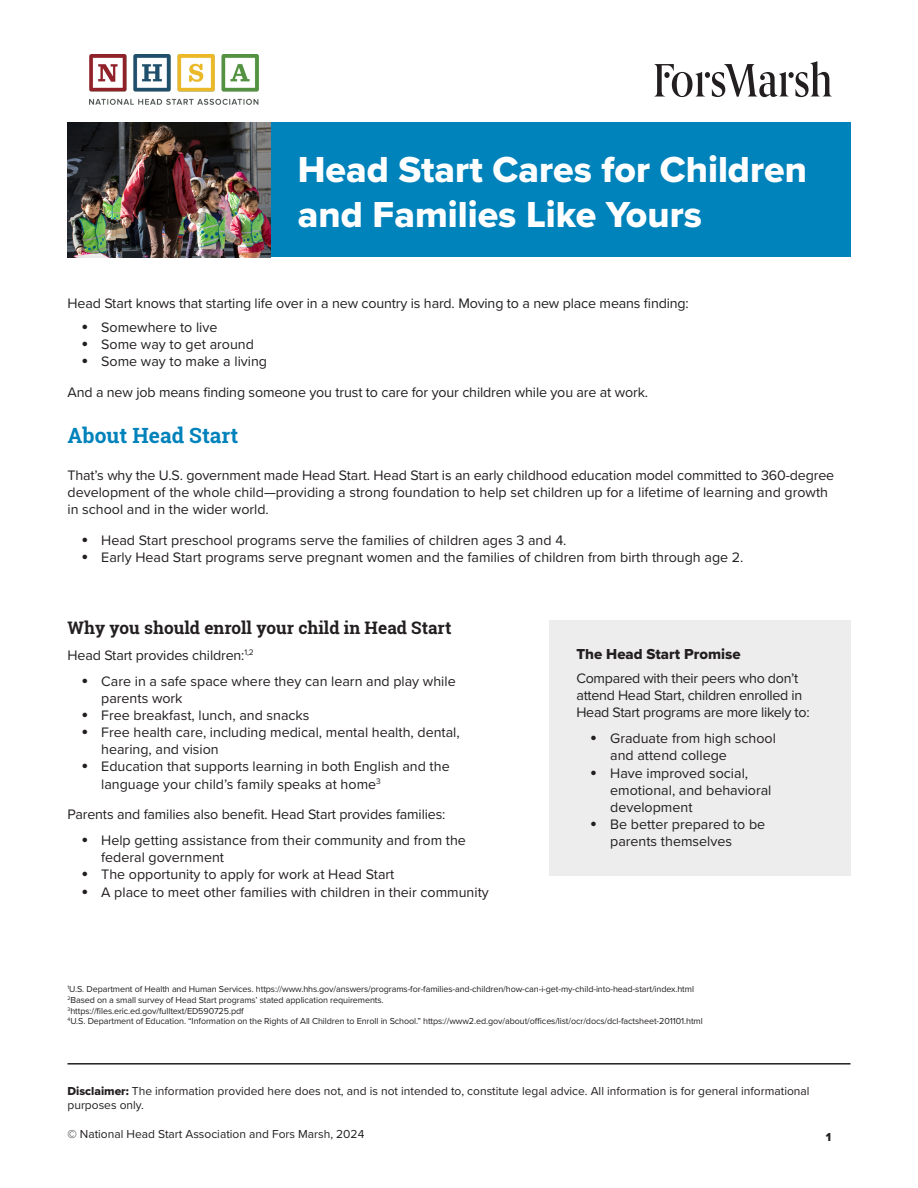
<style>
.page{position:relative;width:918px;height:1188px;background:#fff}
.page>*{position:absolute;margin:0;border:0;box-sizing:border-box;transform-origin:0 0}
.t1{font:37.5px/45px "Proxima Nova Extrabld";color:#fff}
.t2{font:700 21px "Roboto Slab";color:#0082bb}
.t3{font:700 17.25px "Roboto Slab";color:#231f20}
.t4{font:15px "Proxima Nova Extrabld";color:#231f20}
.Body{font:14.25px/17.1px "Proxima Nova";color:#231f20}
.Body-2{font:14.25px/17.1px "Proxima Nova";letter-spacing:-.02em;color:#231f20}
.t5{font:12px/14.4px "Proxima Nova";color:#231f20}
.t6{font:12px "Proxima Nova Extrabld";color:#231f20}
.t7{font:9px "Proxima Nova";letter-spacing:-.01em;color:#231f20}
.s1{font-size:21px}
.s2{font-family:"Proxima Nova Extrabld"}
</style>
<div class="page">
<hr style="left:68px;top:1063px;width:782px;height:2px;background:#231f20">
<div style="left:271px;top:122px;width:579px;height:135px;background:#0082bb"></div>
<img style="left:89px;top:54px;width:170px;height:50px">
<svg style="left:654px;top:61px;width:178px;height:36px"></svg>
<img style="left:68px;top:122px;width:203px;height:135px">
<div style="left:549px;top:620px;width:301px;height:256px;background:#ededed"></div>
<p class="t1" style="left:298px;top:146px;width:511px">Head Start Cares for Children and Families Like Yours</p>
<p class="Body" style="left:68px;top:295px;width:623px">Head Start knows that starting life over in a new country is hard. Moving to a new place means finding:</p>
<p class="Body" style="left:81px;top:318px;width:138px"><span class="s1">•</span> Somewhere to live</p>
<p class="Body" style="left:81px;top:335px;width:174px"><span class="s1">•</span> Some way to get around</p>
<p class="Body" style="left:81px;top:353px;width:188px"><span class="s1">•</span> Some way to make a living</p>
<p class="Body" style="left:68px;top:383px;width:582px">And a new job means finding someone you trust to care for your children while you are at work.</p>
<p class="t2" style="left:68px;top:421px;width:172px">About Head Start</p>
<p class="Body" style="left:68px;top:466px;width:768px">That’s why the U.S. government made Head Start. Head Start is an early childhood education model committed to 360-degree development of the whole child—providing a strong foundation to help set children up for a lifetime of learning and growth in school and in the wider world.</p>
<p class="Body" style="left:81px;top:531px;width:487px"><span class="s1">•</span> Head Start preschool programs serve the families of children ages 3 and 4.</p>
<p class="Body" style="left:81px;top:548px;width:664px"><span class="s1">•</span> Early Head Start programs serve pregnant women and the families of children from birth through age 2.</p>
<p class="t3" style="left:68px;top:616px;width:385px">Why you should enroll your child in Head Start</p>
<p class="Body" style="left:68px;top:646px;width:188px">Head Start provides children:<sup>1,2</sup></p>
<p class="Body" style="left:101px;top:672px;width:356px;text-indent:-20px"><span class="s1">•</span> Care in a safe space where they can learn and play while parents work</p>
<p class="Body" style="left:81px;top:706px;width:230px"><span class="s1">•</span> Free breakfast, lunch, and snacks</p>
<p class="Body" style="left:101px;top:723px;width:360px;text-indent:-20px"><span class="s1">•</span> Free health care, including medical, mental health, dental, hearing, and vision</p>
<p class="Body" style="left:101px;top:758px;width:350px;text-indent:-20px"><span class="s1">•</span> Education that supports learning in both English and the language your child’s family speaks at home<sup>3</sup></p>
<p class="Body" style="left:68px;top:805px;width:379px">Parents and families also benefit. Head Start provides families:</p>
<p class="Body" style="left:101px;top:831px;width:366px;text-indent:-20px"><span class="s1">•</span> Help getting assistance from their community and from the federal government</p>
<p class="Body" style="left:81px;top:865px;width:315px"><span class="s1">•</span> The opportunity to apply for work at Head Start</p>
<p class="Body" style="left:81px;top:883px;width:409px"><span class="s1">•</span> A place to meet other families with children in their community</p>
<p class="t4" style="left:576px;top:643px;width:166px">The Head Start Promise</p>
<p class="Body-2" style="left:576px;top:669px;width:235px">Compared with their peers who don’t attend Head Start, children enrolled in<br>Head Start programs are more likely to:</p>
<p class="Body" style="left:610px;top:729px;width:167px;text-indent:-20px"><span class="s1">•</span> Graduate from high school and attend college</p>
<p class="Body" style="left:610px;top:764px;width:163px;text-indent:-20px"><span class="s1">•</span> Have improved social, emotional, and behavioral development</p>
<p class="Body" style="left:610px;top:815px;width:157px;text-indent:-20px"><span class="s1">•</span> Be better prepared to be parents themselves</p>
<p class="t7" style="left:68px;top:982px;width:628px"><sup>1</sup>U.S. Department of Health and Human Services. https://www.hhs.gov/answers/programs-for-families-and-children/how-can-i-get-my-child-into-head-start/index.html</p>
<p class="t7" style="left:68px;top:993px;width:318px"><sup>2</sup>Based on a small survey of Head Start programs’ stated application requirements.</p>
<p class="t7" style="left:68px;top:1004px;width:178px"><sup>3</sup>https://files.eric.ed.gov/fulltext/ED590725.pdf</p>
<p class="t7" style="left:68px;top:1015px;width:637px"><sup>4</sup>U.S. Department of Education. “Information on the Rights of All Children to Enroll in School.” https://www2.ed.gov/about/offices/list/ocr/docs/dcl-factsheet-201101.html</p>
<p class="t5" style="left:68px;top:1083px;width:744px"><span class="s2">Disclaimer:</span> The information provided here does not, and is not intended to, constitute legal advice. All information is for general informational purposes only.</p>
<p class="t5" style="left:68px;top:1126px;width:298px">© National Head Start Association and Fors Marsh, 2024</p>
<p class="t6" style="left:826px;top:1128px;width:7px">1</p>
</div>
